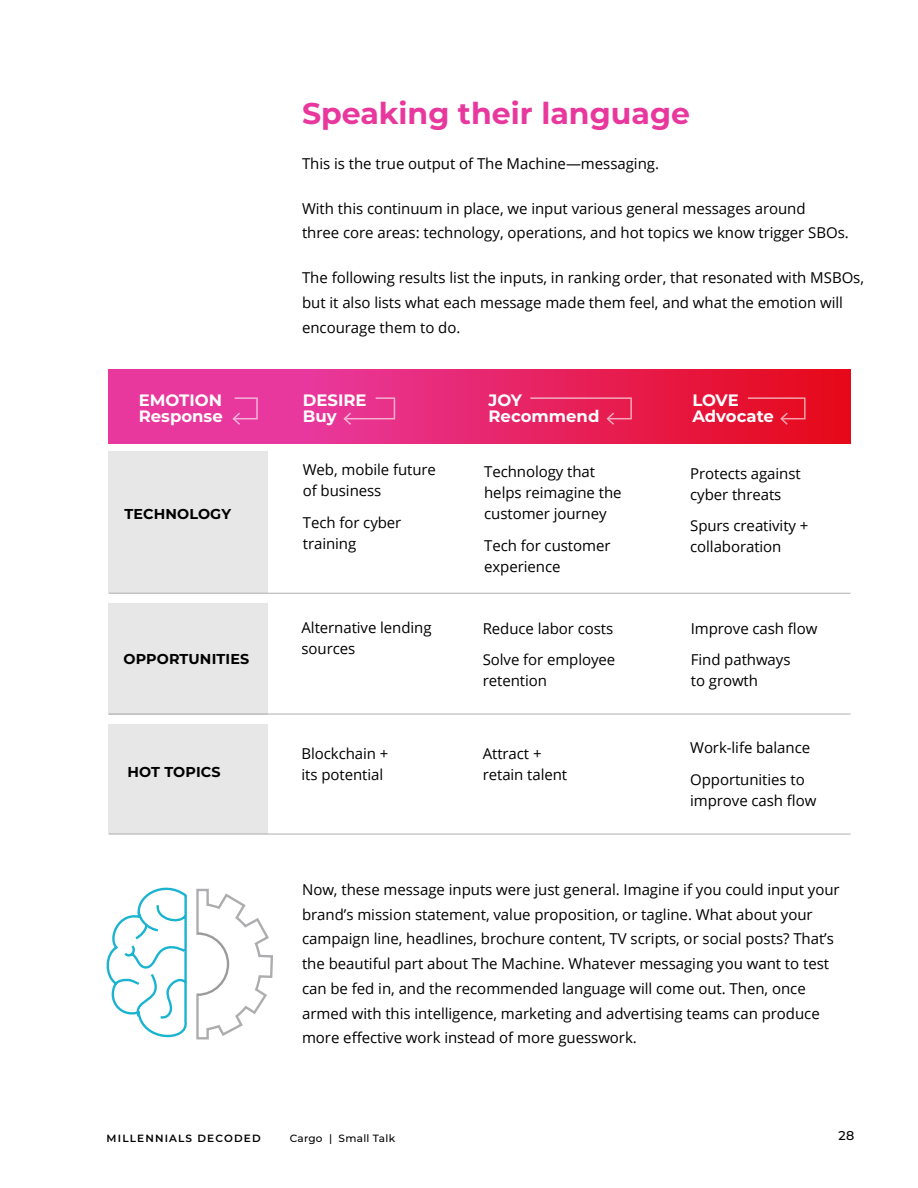
<style>
.page{position:relative;width:918px;height:1188px;background:#fff}
.page>*{position:absolute;margin:0;border:0;box-sizing:border-box;transform-origin:0 0}
.t1{font:700 30px "Montserrat";color:#e8389d}
.t2{font:700 16.5px/16.5px "Montserrat";color:#fff}
.t3{font:15px/21px "Open Sans";letter-spacing:-.005em;color:#000}
.t4{font:700 14.4px "Montserrat";letter-spacing:.01em;color:#000}
.t5{font:500 12.75px "Montserrat";color:#000}
.t6{font:600 10.5px "Montserrat";letter-spacing:.11em;color:#000}
.t7{font:500 10.5px "Montserrat";letter-spacing:.025em;color:#000}
</style>
<div class="page">
<svg style="left:109px;top:370px;width:741px;height:73px;background:#e7266c"></svg>
<div style="left:109px;top:451px;width:159px;height:142px;background:#e8e7e8"></div>
<div style="left:109px;top:603px;width:159px;height:111px;background:#e8e7e8"></div>
<div style="left:109px;top:724px;width:159px;height:110px;background:#e8e7e8"></div>
<hr style="left:109px;top:593px;width:741px;height:1px;background:#6d6e71">
<hr style="left:109px;top:714px;width:741px;height:1px;background:#6d6e71">
<hr style="left:109px;top:834px;width:741px;height:1px;background:#6d6e71">
<svg style="left:106px;top:887px;width:81px;height:151px"></svg>
<svg style="left:196px;top:888px;width:77px;height:152px"></svg>
<svg style="left:342px;top:397px;width:54px;height:29px;background:#e93f94"></svg>
<svg style="left:529px;top:397px;width:104px;height:29px;background:#e82a5f"></svg>
<svg style="left:746px;top:397px;width:60px;height:29px;background:#e71c35"></svg>
<svg style="left:231px;top:397px;width:28px;height:29px"></svg>
<h1 class="t1" style="left:302px;top:91px;width:389px">Speaking their language</h1>
<p class="t3" style="left:302px;top:152px;width:358px">This is the true output of The Machine—messaging.</p>
<p class="t3" style="left:302px;top:195px;width:548px;line-height:24.8px">With this continuum in place, we input various general messages around<br>three core areas: technology, operations, and hot topics we know trigger SBOs.</p>
<p class="t3" style="left:302px;top:265px;width:564px;line-height:24.8px">The following results list the inputs, in ranking order, that resonated with MSBOs, but it also lists what each message made them feel, and what the emotion will encourage them to do.</p>
<p class="t2" style="left:139px;top:391px;width:86px">EMOTION<br>Response</p>
<p class="t2" style="left:489px;top:391px;width:113px">JOY<br>Recommend</p>
<p class="t2" style="left:692px;top:391px;width:83px">LOVE<br>Advocate</p>
<p class="t2" style="left:303px;top:391px;width:65px">DESIRE<br>Buy</p>
<p class="t4" style="left:124px;top:504px;width:108px">TECHNOLOGY</p>
<p class="t4" style="left:123px;top:648px;width:127px">OPPORTUNITIES</p>
<p class="t4" style="left:127px;top:761px;width:95px">HOT TOPICS</p>
<p class="t3" style="left:303px;top:459px;width:135px">Web, mobile future of business</p>
<p class="t3" style="left:303px;top:512px;width:100px">Tech for cyber training</p>
<p class="t3" style="left:484px;top:460px;width:139px">Technology that helps reimagine the customer journey</p>
<p class="t3" style="left:484px;top:534px;width:128px">Tech for customer experience</p>
<p class="t3" style="left:690px;top:462px;width:112px">Protects against cyber threats</p>
<p class="t3" style="left:690px;top:515px;width:120px">Spurs creativity + collaboration</p>
<p class="t3" style="left:302px;top:617px;width:132px">Alternative lending sources</p>
<p class="t3" style="left:483px;top:612px;width:134px;line-height:31.8px">Reduce labor costs<br>Solve for employee</p>
<p class="t3" style="left:483px;top:670px;width:66px">retention</p>
<p class="t3" style="left:691px;top:612px;width:128px;line-height:31.8px">Improve cash flow<br>Find pathways</p>
<p class="t3" style="left:691px;top:670px;width:69px">to growth</p>
<p class="t3" style="left:302px;top:743px;width:88px">Blockchain + its potential</p>
<p class="t3" style="left:483px;top:743px;width:86px">Attract + retain talent</p>
<p class="t3" style="left:690px;top:731px;width:121px;line-height:31.8px">Work-life balance<br>Opportunities to</p>
<p class="t3" style="left:690px;top:789px;width:128px">improve cash flow</p>
<p class="t3" style="left:302px;top:877px;width:539px;line-height:24.8px">Now, these message inputs were just general. Imagine if you could input your brand’s mission statement, value proposition, or tagline. What about your campaign line, headlines, brochure content, TV scripts, or social posts? That’s the beautiful part about The Machine. Whatever messaging you want to test can be fed in, and the recommended language will come out. Then, once armed with this intelligence, marketing and advertising teams can produce more effective work instead of more guesswork.</p>
<p class="t6" style="left:107px;top:1131px;width:156px">MILLENNIALS DECODED</p>
<p class="t7" style="left:290px;top:1131px;width:107px">Cargo | Small Talk</p>
<p class="t5" style="left:838px;top:1126px;width:17px">28</p>
</div>
